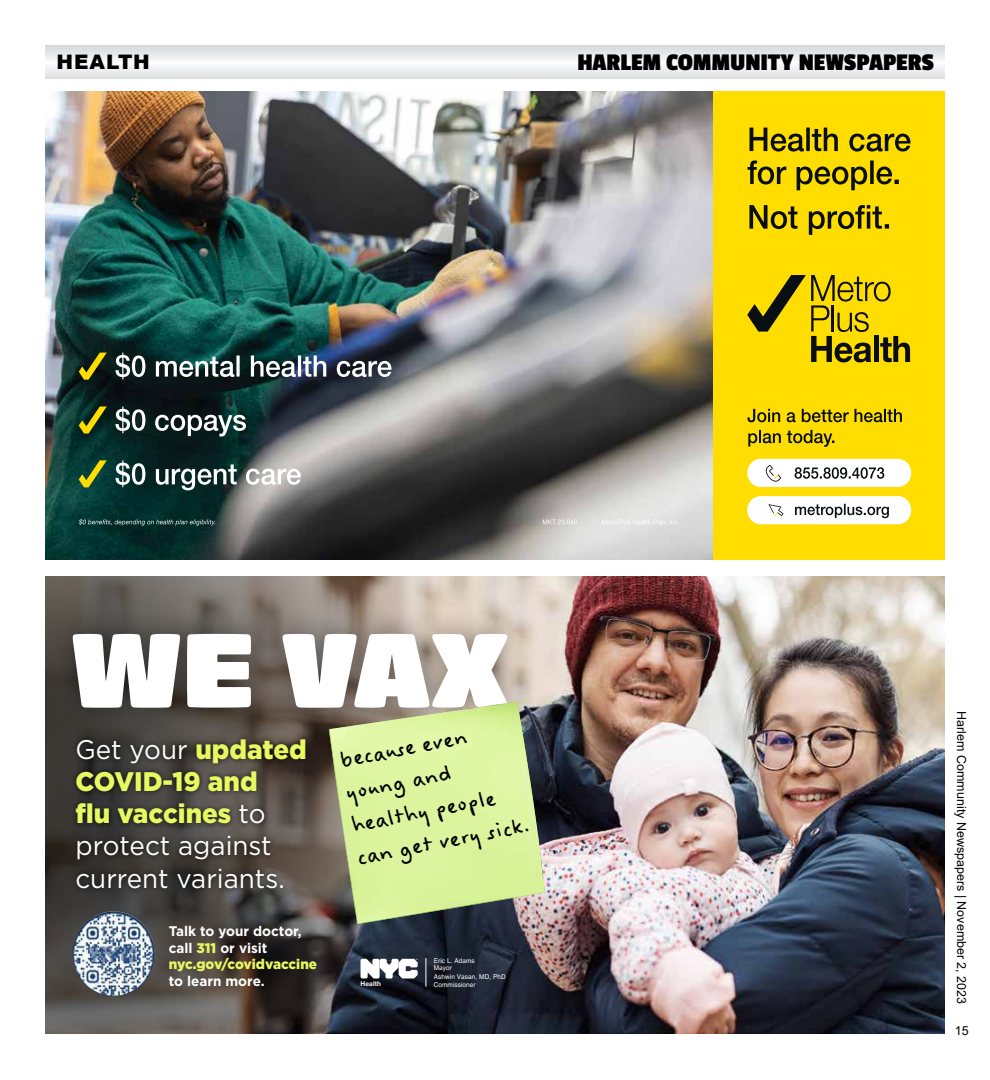
<style>
.page{position:relative;width:990px;height:1080px;background:#fff}
.page>*{position:absolute;margin:0;border:0;box-sizing:border-box;transform-origin:0 0}
.t1{font:105.25px "Gigalypse";color:#fff}
.t2{font:27.38px/32.9px "Felt Tip Woman";color:#000}
.t3{font:26.88px/32.2px "Gotham";color:#fff}
.t4{font:700 25px "Passion One";color:#000}
.t5{font:900 20px "Arial";letter-spacing:.04em;color:#000}
.t6{font:700 13.88px/16.8px "Gotham";color:#fff}
.t7{font:12.5px "Arial";color:#000}
.t8{font:6.62px/7.1px "Helvetica";letter-spacing:.01em;color:#fff}
.t9{font:700 6.62px "Helvetica Neue";letter-spacing:.01em;color:#fff}
.s1{font-weight:900;color:#e6f961}
</style>
<div class="page">
<svg style="left:45px;top:45px;width:900px;height:34px"></svg>
<img style="left:45px;top:92px;width:668px;height:468px">
<div style="left:713px;top:92px;width:232px;height:468px;background:#fd0"></div>
<svg style="left:747px;top:275px;width:163px;height:87px"></svg>
<svg style="left:749px;top:205px;width:140px;height:30px"></svg>
<svg style="left:748px;top:161px;width:151px;height:29px"></svg>
<svg style="left:750px;top:128px;width:161px;height:24px"></svg>
<div style="left:747px;top:459px;width:164px;height:28px;background:#fff;border-radius:14px"></div>
<svg style="left:766px;top:465px;width:15px;height:17px"></svg>
<div style="left:747px;top:496px;width:164px;height:28px;background:#fff;border-radius:14px"></div>
<svg style="left:768px;top:504px;width:16px;height:12px"></svg>
<svg style="left:795px;top:467px;width:89px;height:12px"></svg>
<svg style="left:795px;top:504px;width:94px;height:14px"></svg>
<svg style="left:748px;top:430px;width:86px;height:17px"></svg>
<svg style="left:747px;top:409px;width:155px;height:13px"></svg>
<svg style="left:79px;top:353px;width:28px;height:27px"></svg>
<img style="left:115px;top:353px;width:277px;height:26px">
<svg style="left:79px;top:406px;width:28px;height:28px"></svg>
<svg style="left:115px;top:407px;width:131px;height:30px"></svg>
<svg style="left:79px;top:460px;width:28px;height:27px"></svg>
<svg style="left:115px;top:460px;width:186px;height:30px"></svg>
<svg style="left:79px;top:519px;width:136px;height:7px"></svg>
<svg style="left:543px;top:519px;width:34px;height:5px"></svg>
<svg style="left:602px;top:519px;width:77px;height:6px"></svg>
<img style="left:482px;top:576px;width:463px;height:457px">
<svg style="left:450px;top:576px;width:32px;height:457px;background:#45484f"></svg>
<svg style="left:45px;top:576px;width:405px;height:457px;background:#4e4a48"></svg>
<img style="left:73px;top:911px;width:82px;height:85px">
<div style="left:48px;top:607px;width:483px;height:128px;background:#000;opacity:.4"></div>
<div style="left:70px;top:733px;width:241px;height:161px;background:#000;opacity:.75"></div>
<img style="left:329px;top:702px;width:216px;height:27px">
<svg style="left:329px;top:729px;width:216px;height:195px;background:#c4d791"></svg>
<svg style="left:426px;top:958px;width:1px;height:29px"></svg>
<svg style="left:361px;top:959px;width:57px;height:19px"></svg>
<p class="t5" style="left:57px;top:47px;width:95px">HEALTH</p>
<p class="t4" style="left:577px;top:49px;width:358px">HARLEM COMMUNITY NEWSPAPERS</p>
<h1 class="t1" style="left:71px;top:607px;width:440px">WE VAX</h1>
<p class="t3" style="left:75px;top:732px;width:233px">Get your <span class="s1">updated<br>COVID-19 and<br>flu vaccines</span> to protect against current variants.</p>
<p class="t6" style="left:169px;top:922px;width:150px">Talk to your doctor, call <span class="s1">311</span> or visit <span class="s1">nyc.gov/covidvaccine</span></p>
<p class="t6" style="left:169px;top:973px;width:97px">to learn more.</p>
<p class="t2" style="left:335px;top:746px;width:178px;rotate:-11deg">because even young and healthy people can get very sick.</p>
<p class="t8" style="left:434px;top:957px;width:43px">Eric L. Adams<br>Mayor</p>
<p class="t8" style="left:434px;top:974px;width:74px">Ashwin Vasan, MD, PhD</p>
<p class="t9" style="left:361px;top:978px;width:22px">Health</p>
<p class="t8" style="left:434px;top:981px;width:43px">Commissioner</p>
<p class="t7" style="left:970px;top:711px;width:294px;rotate:90deg">Harlem Community Newspapers | November 2, 2023</p>
<p class="t7" style="left:955px;top:1022px;width:15px">15</p>
</div>
